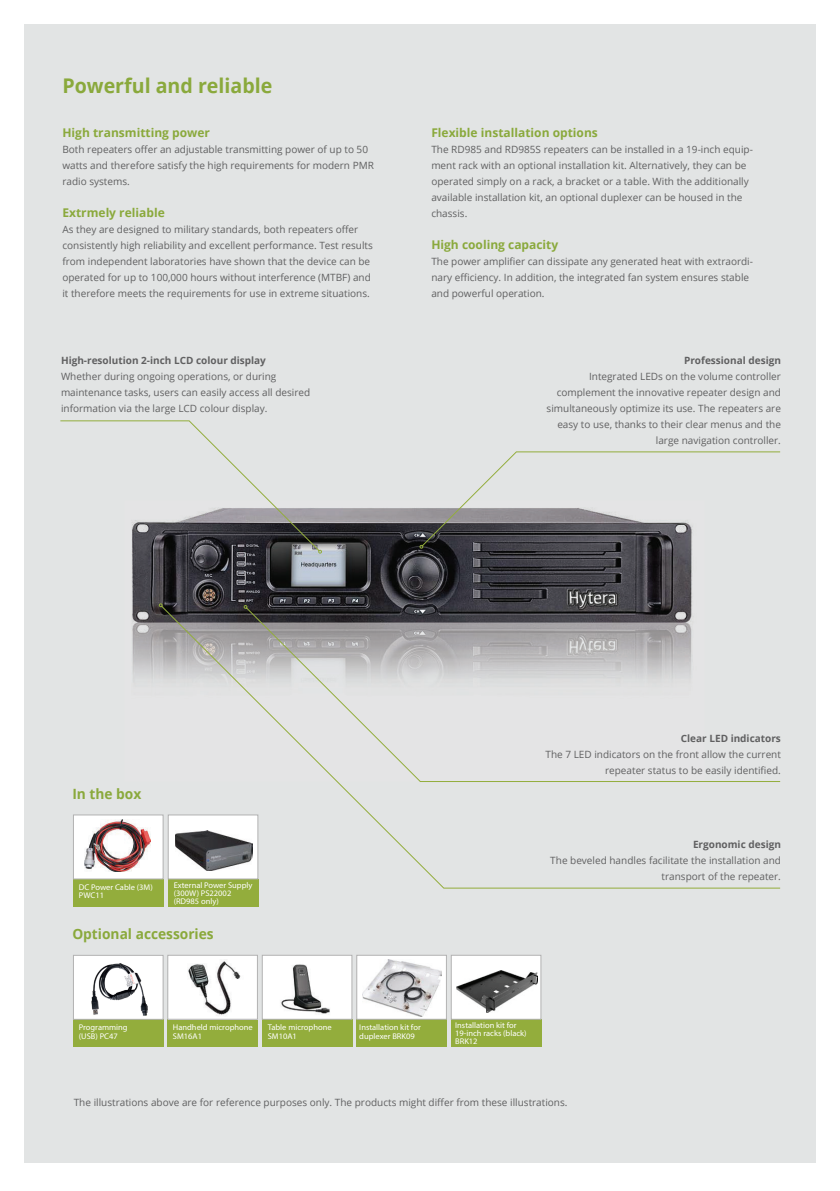
<style>
.page{position:relative;width:840px;height:1191px;background:#fff}
.page>*{position:absolute;margin:0;border:0;box-sizing:border-box;transform-origin:0 0}
.t1{font:700 20.2px "Open Sans";color:#8aa93c}
.t2{font:700 14.2px "Open Sans";color:#8aa93c}
.t3{font:700 12px "Open Sans";color:#8aa93c}
.Mini_Body{font:10px/16px "Open Sans";color:#606061}
.Mini_Body-2{font:700 10px "Open Sans";color:#606061}
.Bullet_list{font:8.2px/8.8px "Myriad Pro";color:#fff}
</style>
<div class="page">
<div style="left:24px;top:24px;width:791px;height:1138px;background:#e2e4e4"></div>
<svg style="left:60px;top:420px;width:720px;height:468px"></svg>
<svg style="left:243px;top:605px;width:537px;height:177px"></svg>
<div style="left:167px;top:1019px;width:91px;height:28px;background:#93ad3c"></div>
<div style="left:356px;top:955px;width:90px;height:64px;background:#fff"></div>
<div style="left:168px;top:955px;width:89px;height:64px;background:#fff"></div>
<img style="left:362px;top:959px;width:79px;height:57px">
<div style="left:167px;top:955px;width:91px;height:64px;border:1px solid #b2b2b2"></div>
<div style="left:356px;top:1019px;width:90px;height:28px;background:#93ad3c"></div>
<div style="left:356px;top:955px;width:90px;height:64px;border:1px solid #b2b2b2"></div>
<div style="left:450px;top:1019px;width:91px;height:28px;background:#93ad3c"></div>
<div style="left:451px;top:955px;width:89px;height:64px;background:#fff"></div>
<div style="left:450px;top:955px;width:91px;height:64px;border:1px solid #b2b2b2"></div>
<div style="left:262px;top:1019px;width:90px;height:28px;background:#93ad3c"></div>
<img style="left:188px;top:961px;width:53px;height:54px">
<div style="left:264px;top:957px;width:86px;height:60px;background:#fff"></div>
<div style="left:262px;top:955px;width:90px;height:64px;border:1px solid #b2b2b2"></div>
<div style="left:73px;top:879px;width:90px;height:27px;background:#93ad3c"></div>
<div style="left:168px;top:879px;width:90px;height:27px;background:#93ad3c"></div>
<div style="left:73px;top:815px;width:90px;height:64px;background:#fff"></div>
<div style="left:168px;top:815px;width:90px;height:64px;background:#fff"></div>
<div style="left:73px;top:814px;width:90px;height:65px;border:1px solid #b2b2b2"></div>
<div style="left:168px;top:814px;width:90px;height:65px;border:1px solid #b2b2b2"></div>
<div style="left:73px;top:1019px;width:90px;height:28px;background:#93ad3c"></div>
<div style="left:75px;top:957px;width:86px;height:60px;background:#fff"></div>
<div style="left:73px;top:955px;width:90px;height:64px;border:1px solid #b2b2b2"></div>
<img style="left:91px;top:961px;width:57px;height:56px">
<img style="left:84px;top:819px;width:67px;height:53px">
<img style="left:175px;top:830px;width:77px;height:40px">
<img style="left:277px;top:957px;width:61px;height:59px">
<img style="left:456px;top:970px;width:81px;height:43px">
<p class="t1" style="left:62px;top:72px;width:211px">Powerful and reliable</p>
<p class="t3" style="left:62px;top:124px;width:149px">High transmitting power</p>
<p class="Mini_Body" style="left:62px;top:141px;width:313px">Both repeaters offer an adjustable transmitting power of up to 50 watts and therefore satisfy the high requirements for modern PMR radio systems.</p>
<p class="t3" style="left:62px;top:204px;width:104px">Extrmely reliable</p>
<p class="Mini_Body" style="left:62px;top:221px;width:312px">As they are designed to military standards, both repeaters offer consistently high reliability and excellent performance. Test results from independent laboratories have shown that the device can be operated for up to 100,000 hours without interference (MTBF) and it therefore meets the requirements for use in extreme situations.</p>
<p class="Mini_Body-2" style="left:61px;top:353px;width:206px">High-resolution 2-inch LCD colour display</p>
<p class="Mini_Body" style="left:61px;top:368px;width:250px">Whether during ongoing operations, or during maintenance tasks, users can easily access all desired information via the large LCD colour display.</p>
<p class="t3" style="left:431px;top:124px;width:168px">Flexible installation options</p>
<p class="Mini_Body" style="left:431px;top:141px;width:323px">The RD985 and RD985S repeaters can be installed in a 19-inch equip&shy;ment rack with an optional installation kit. Alternatively, they can be operated simply on a rack, a bracket or a table. With the additionally available installation kit, an optional duplexer can be housed in the chassis.</p>
<p class="t3" style="left:431px;top:236px;width:128px">High cooling capacity</p>
<p class="Mini_Body" style="left:431px;top:253px;width:323px">The power amplifier can dissipate any generated heat with extraordi&shy;nary efficiency. In addition, the integrated fan system ensures stable and powerful operation.</p>
<p class="Mini_Body-2" style="left:683px;top:353px;width:98px">Professional design</p>
<p class="Mini_Body" style="left:546px;top:368px;width:236px;text-align:right">Integrated LEDs on the volume controller complement the innovative repeater design and simultaneously optimize its use. The repeaters are easy to use, thanks to their clear menus and the large navigation controller.</p>
<p class="t2" style="left:72px;top:784px;width:70px">In the box</p>
<p class="Bullet_list" style="left:79px;top:882px;width:75px">DC Power Cable (3M)<br>PWC11</p>
<p class="Bullet_list" style="left:173px;top:881px;width:80px;line-height:8px">External Power Supply (300W) PS22002 (RD985 only)</p>
<p class="t2" style="left:72px;top:924px;width:143px">Optional accessories</p>
<p class="Mini_Body-2" style="left:680px;top:731px;width:101px">Clear LED indicators</p>
<p class="Mini_Body" style="left:545px;top:746px;width:237px;text-align:right">The 7 LED indicators on the front allow the current repeater status to be easily identified.</p>
<p class="Mini_Body-2" style="left:692px;top:837px;width:89px">Ergonomic design</p>
<p class="Mini_Body" style="left:550px;top:852px;width:232px;text-align:right">The beveled handles facilitate the installation and transport of the repeater.</p>
<p class="Bullet_list" style="left:79px;top:1023px;width:50px">Programming</p>
<p class="Bullet_list" style="left:79px;top:1032px;width:40px">(USB) PC47</p>
<p class="Bullet_list" style="left:173px;top:1022px;width:81px">Handheld microphone<br>SM16A1</p>
<p class="Bullet_list" style="left:267px;top:1022px;width:65px">Table microphone<br>SM10A1</p>
<p class="Bullet_list" style="left:359px;top:1022px;width:63px">Installation kit for duplexer BRK09</p>
<p class="Bullet_list" style="left:455px;top:1021px;width:73px;line-height:8px">Installation kit for<br>19-inch racks (black)<br>BRK12</p>
<p class="Mini_Body" style="left:74px;top:1094px;width:495px">The illustrations above are for reference purposes only. The products might differ from these illustrations.</p>
</div>
